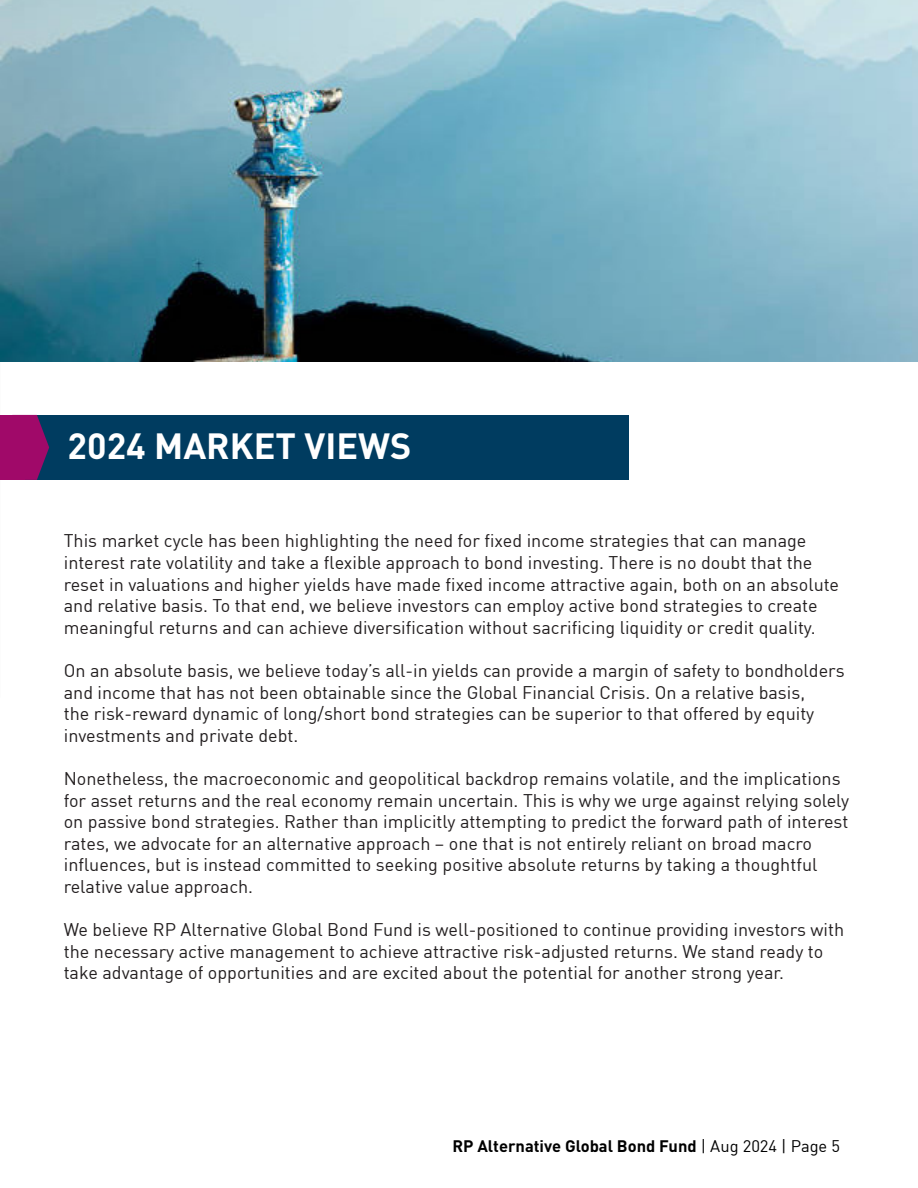
<style>
.page{position:relative;width:918px;height:1188px;background:#fff}
.page>*{position:absolute;margin:0;border:0;box-sizing:border-box;transform-origin:0 0}
.TOC_Body{font:700 36px "DIN";color:#fff}
.TOC_Body-2{font:18px/21.6px "DIN";color:#231f20}
.TOC_Body-3{font:700 16.5px "DIN";color:#000}
.s1{font-weight:400}
</style>
<div class="page">
<div style="left:0;top:415px;width:629px;height:65px;background:#003c60"></div>
<img style="left:0;top:0;width:918px;height:362px">
<svg style="left:0;top:415px;width:49px;height:65px;background:#8c0f67"></svg>
<p class="TOC_Body" style="left:68px;top:423px;width:345px">2024 MARKET VIEWS</p>
<p class="TOC_Body-2" style="left:64px;top:530px;width:777px">This market cycle has been highlighting the need for fixed income strategies that can manage interest rate volatility and take a flexible approach to bond investing. There is no doubt that the reset in valuations and higher yields have made fixed income attractive again, both on an absolute and relative basis. To that end, we believe investors can employ active bond strategies to create meaningful returns and can achieve diversification without sacrificing liquidity or credit quality.</p>
<p class="TOC_Body-2" style="left:64px;top:659px;width:782px">On an absolute basis, we believe today’s all-in yields can provide a margin of safety to bondholders and income that has not been obtainable since the Global Financial Crisis. On a relative basis,<br>the risk-reward dynamic of long/short bond strategies can be superior to that offered by equity investments and private debt.</p>
<p class="TOC_Body-2" style="left:64px;top:767px;width:787px">Nonetheless, the macroeconomic and geopolitical backdrop remains volatile, and the implications for asset returns and the real economy remain uncertain. This is why we urge against relying solely on passive bond strategies. Rather than implicitly attempting to predict the forward path of interest rates, we advocate for an alternative approach – one that is not entirely reliant on broad macro influences, but is instead committed to seeking positive absolute returns by taking a thoughtful relative value approach.</p>
<p class="TOC_Body-2" style="left:64px;top:918px;width:782px">We believe RP Alternative Global Bond Fund is well-positioned to continue providing investors with the necessary active management to achieve attractive risk-adjusted returns. We stand ready to take advantage of opportunities and are excited about the potential for another strong year.</p>
<p class="TOC_Body-3" style="left:452px;top:1136px;width:389px">RP Alternative Global Bond Fund <span class="s1">| Aug 2024 | Page 5</span></p>
</div>
